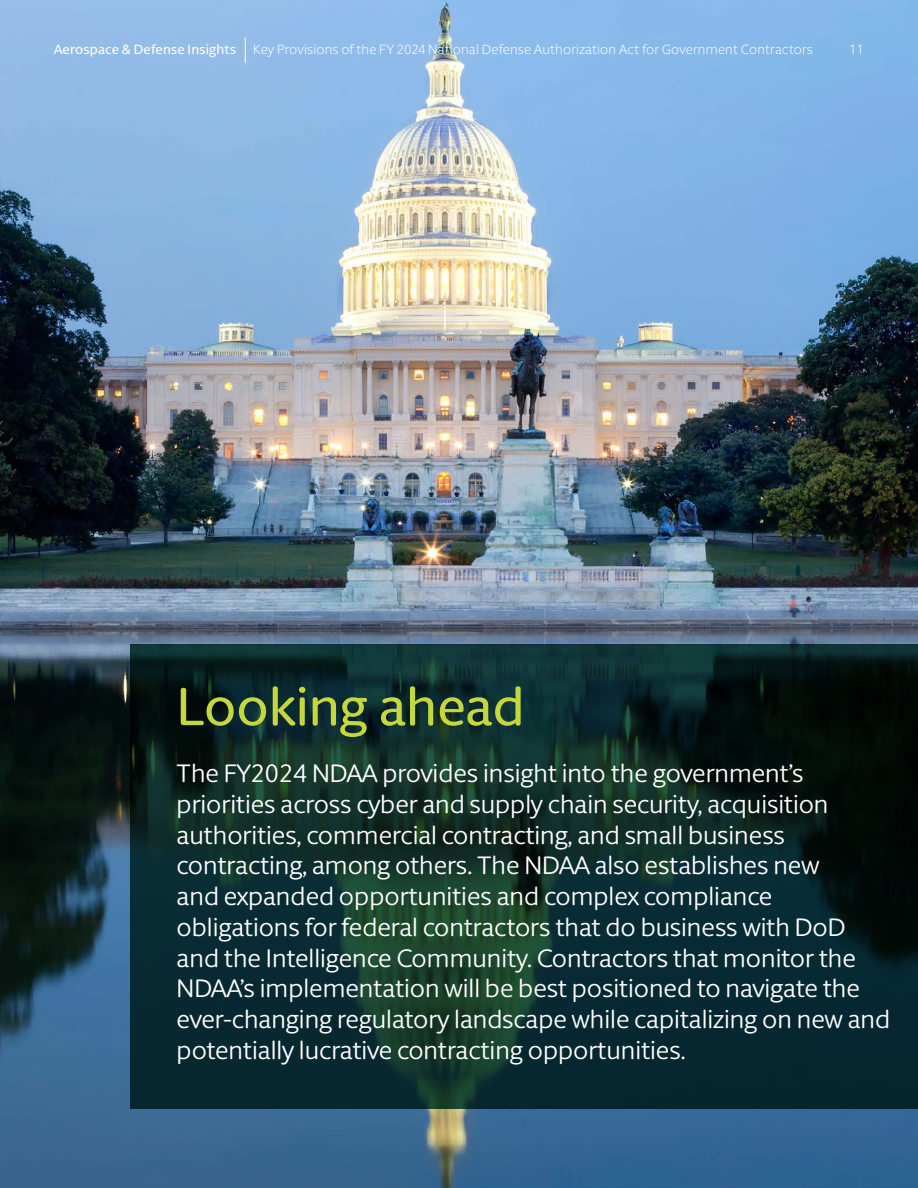
<style>
.page{position:relative;width:918px;height:1188px;background:#fff}
.page>*{position:absolute;margin:0;border:0;box-sizing:border-box;transform-origin:0 0}
.t1{font:500 53.4px "Berlingske Sans Round";color:#c5d73d}
.t2{font:25.35px/30.8px "Berlingske Sans Round";color:#fff}
.t3{font:300 13.5px "Berlingske Sans Round";letter-spacing:.015em;color:#fff}
.t4{font:500 13.5px "Berlingske Sans Round";letter-spacing:.015em;color:#fff}
</style>
<div class="page">
<img style="left:0;top:0;width:918px;height:1188px">
<svg style="left:130px;top:645px;width:788px;height:464px;background:#0b2928"></svg>
<svg style="left:245px;top:38px;width:1px;height:25px"></svg>
<p class="t4" style="left:54px;top:40px;width:184px">Aerospace &amp; Defense Insights</p>
<p class="t3" style="left:253px;top:40px;width:561px">Key Provisions of the FY 2024 National Defense Authorization Act for Government Contractors</p>
<p class="t3" style="left:849px;top:40px;width:16px">11</p>
<h1 class="t1" style="left:177px;top:670px;width:349px">Looking ahead</h1>
<p class="t2" style="left:177px;top:757px;width:715px">The FY2024 NDAA provides insight into the government’s priorities across cyber and supply chain security, acquisition authorities, commercial contracting, and small business contracting, among others. The NDAA also establishes new<br>and expanded opportunities and complex compliance obligations for federal contractors that do business with DoD and the Intelligence Community. Contractors that monitor the NDAA’s implementation will be best positioned to navigate the ever-changing regulatory landscape while capitalizing on new and potentially lucrative contracting opportunities.</p>
</div>
